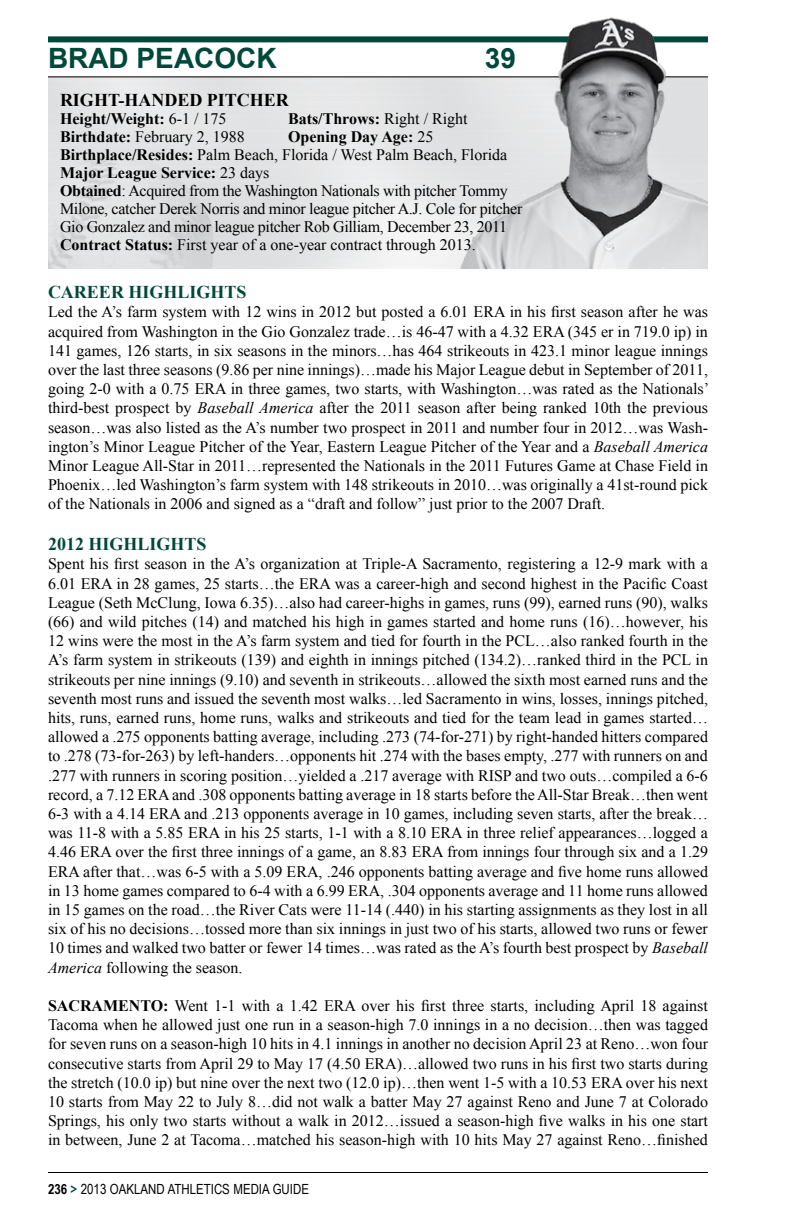
<style>
.page{position:relative;width:792px;height:1224px;background:#fff}
.page>*{position:absolute;margin:0;border:0;box-sizing:border-box;transform-origin:0 0}
.t1{font:700 28px "Arial";color:#00483a}
.t2{font:700 18px "Times New Roman";color:#00483a}
.t3{font:700 18px "Times New Roman";color:#000}
.t4{font:16px/19.2px "Times New Roman";color:#000;text-align:justify}
.t5{font:16px/18px "Times New Roman";letter-spacing:-.02em;color:#000}
.t6{font:700 16px "Times New Roman";color:#000}
.t7{font:14px "Arial Narrow";color:#000}
.s1{font-weight:400}
.s2{font-weight:700}
.s3{font-style:italic}
.s4{font-weight:700;color:#00483a}
</style>
<div class="page">
<hr style="left:48px;top:1172px;width:660px;height:1px;background:#000">
<div style="left:48px;top:36px;width:660px;height:6px;background:#00483a"></div>
<hr style="left:48px;top:76px;width:660px;height:1px;background:#000">
<img style="left:384px;top:17px;width:324px;height:251px">
<p class="t1" style="left:48px;top:40px;width:230px">BRAD PEACOC K</p>
<p class="t1" style="left:485px;top:40px;width:33px">39</p>
<p class="t3" style="left:60px;top:88px;width:26px">Right</p>
<p class="t3" style="left:118px;top:88px;width:60px">-handed</p>
<p class="t3" style="left:207px;top:88px;width:13px">pitcher</p>
<p class="t6" style="left:60px;top:108px;width:168px">Height/Weight: <span class="s1">6-1 / 175</span></p>
<p class="t6" style="left:288px;top:108px;width:181px">Bats/Throws: <span class="s1">Right / Right</span></p>
<p class="t4" style="left:60px;top:127px;width:186px"><span class="s2">Birthdate:</span> February 2, 1988</p>
<p class="t5" style="left:60px;top:128px;width:464px;text-indent:228px"><span class="s2">Opening Day Age:</span> 25<br><span class="s2">Birthplace/Resides:</span> Palm Beach, Florida / West Palm Beach, Florida <span class="s2">Major League Service:</span> 23 days<br><span class="s2">Obtained</span>: Acquired from the Washington Nationals with pitcher Tommy Milone, catcher Derek Norris and minor league pitcher A.J. Cole for pitcher Gio Gonzalez and minor league pitcher Rob Gilliam, December 23, 2011<br><span class="s2">Contract Status:</span> First year of a one-year contract through 2013.</p>
<p class="t2" style="left:48px;top:280px;width:107px">CAREER Highlights</p>
<p class="t4" style="left:48px;top:302px;width:663px">Led the A’s farm system with 12 wins in 2012 but posted a 6.01 ERA in his first season after he was acquired from Washington in the Gio Gonzalez trade…is 46-47 with a 4.32 ERA (345 er in 719.0 ip) in 141 games, 126 starts, in six seasons in the minors…has 464 strikeouts in 423.1 minor league innings over the last three seasons (9.86 per nine innings)…made his Major League debut in September of 2011, going 2-0 with a 0.75 ERA in three games, two starts, with Washington…was rated as the Nationals’ third-best prospect by <span class="s3">Baseball America</span> after the 2011 season after being ranked 10th the previous season…was also listed as the A’s number two prospect in 2011 and number four in 2012…was Wash&shy;ington’s Minor League Pitcher of the Year, Eastern League Pitcher of the Year and a <span class="s3">Baseball America </span>Minor League All-Star in 2011…represented the Nationals in the 2011 Futures Game at Chase Field in Phoenix…led Washington’s farm system with 148 strikeouts in 2010…was originally a 41st-round pick of the Nationals in 2006 and signed as a “draft and follow” just prior to the 2007 Draft.</p>
<p class="t2" style="left:48px;top:532px;width:67px">2012 Highlights</p>
<p class="t4" style="left:48px;top:554px;width:662px">Spent his first season in the A’s organization at Triple-A Sacramento, registering a 12-9 mark with a 6.01 ERA in 28 games, 25 starts…the ERA was a career-high and second highest in the Pacific Coast League (Seth McClung, Iowa 6.35)…also had career-highs in games, runs (99), earned runs (90), walks (66) and wild pitches (14) and matched his high in games started and home runs (16)…however, his 12 wins were the most in the A’s farm system and tied for fourth in the PCL…also ranked fourth in the A’s farm system in strikeouts (139) and eighth in innings pitched (134.2)…ranked third in the PCL in strikeouts per nine innings (9.10) and seventh in strikeouts…allowed the sixth most earned runs and the seventh most runs and issued the seventh most walks…led Sacramento in wins, losses, innings pitched, hits, runs, earned runs, home runs, walks and strikeouts and tied for the team lead in games started… allowed a .275 opponents batting average, including .273 (74-for-271) by right-handed hitters compared to .278 (73-for-263) by left-handers…opponents hit .274 with the bases empty, .277 with runners on and .277 with runners in scoring position…yielded a .217 average with RISP and two outs…compiled a 6-6 record, a 7.12 ERA and .308 opponents batting average in 18 starts before the All-Star Break…then went 6-3 with a 4.14 ERA and .213 opponents average in 10 games, including seven starts, after the break… was 11-8 with a 5.85 ERA in his 25 starts, 1-1 with a 8.10 ERA in three relief appearances…logged a 4.46 ERA over the first three innings of a game, an 8.83 ERA from innings four through six and a 1.29<br>ERA after that…was 6-5 with a 5.09 ERA, .246 opponents batting average and five home runs allowed in 13 home games compared to 6-4 with a 6.99 ERA, .304 opponents average and 11 home runs allowed in 15 games on the road…the River Cats were 11-14 (.440) in his starting assignments as they lost in all six of his no decisions…tossed more than six innings in just two of his starts, allowed two runs or fewer 10 times and walked two batter or fewer 14 times…was rated as the A’s fourth best prospect by <span class="s3">Baseball America</span> following the season.</p>
<p class="t4" style="left:48px;top:996px;width:662px"><span class="s2">SACRAMENTO:</span> Went 1-1 with a 1.42 ERA over his first three starts, including April 18 against Tacoma when he allowed just one run in a season-high 7.0 innings in a no decision…then was tagged for seven runs on a season-high 10 hits in 4.1 innings in another no decision April 23 at Reno…won four consecutive starts from April 29 to May 17 (4.50 ERA)…allowed two runs in his first two starts during the stretch (10.0 ip) but nine over the next two (12.0 ip)…then went 1-5 with a 10.53 ERA over his next 10 starts from May 22 to July 8…did not walk a batter May 27 against Reno and June 7 at Colorado Springs, his only two starts without a walk in 2012…issued a season-high five walks in his one start in between, June 2 at Tacoma…matched his season-high with 10 hits May 27 against Reno…finished</p>
<p class="t7" style="left:48px;top:1179px;width:263px"><span class="s2">236</span> <span class="s4">&gt;</span> 2013 OAKLAND ATHLETICS MEDIA GUIDE</p>
</div>
